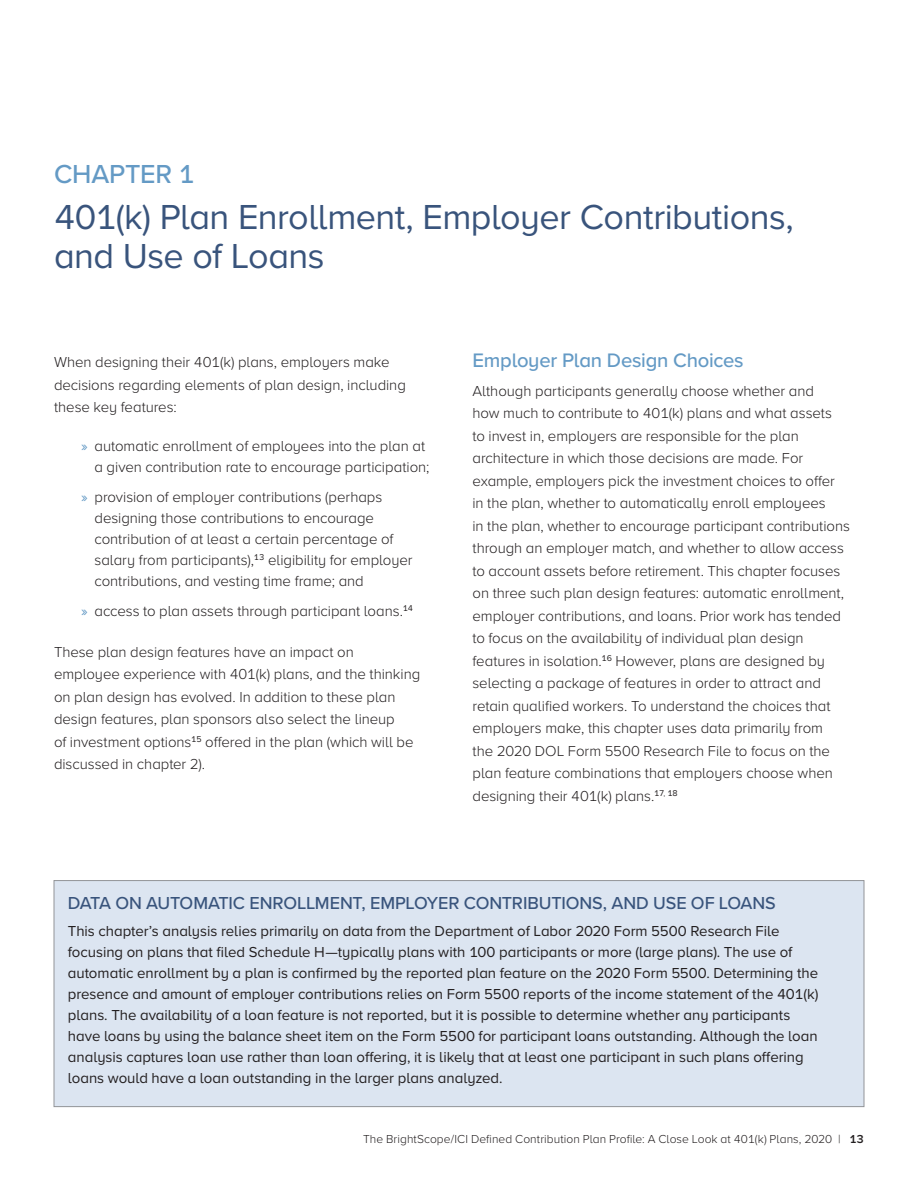
<style>
.page{position:relative;width:918px;height:1188px;background:#fff}
.page>*{position:absolute;margin:0;border:0;box-sizing:border-box;transform-origin:0 0}
.heading_1_two_lines{font:36px/39px "Proxima Nova";letter-spacing:-.015em;color:#39547c}
.heading_1_chapter{font:500 27px "Proxima Nova";letter-spacing:-.005em;color:#649ac5}
.heading_2{font:500 20.25px "Proxima Nova";letter-spacing:-.015em;color:#649ac5}
.Call_out_box_heading{font:500 18px "Proxima Nova";letter-spacing:-.005em;color:#39547c}
.Text{font:300 15px/22.5px "Proxima Nova";letter-spacing:-.005em;color:#231f20}
.Call_out_box_text{font:15px/21px "Proxima Nova";color:#231f20}
.t1{font:300 12px "Proxima Nova";letter-spacing:.005em;color:#231f20}
.s1{font-weight:400;color:#649ac5}
.s2{font-weight:600}
</style>
<div class="page">
<div style="left:54px;top:881px;width:810px;height:226px;background:#dce5f1"></div>
<div style="left:54px;top:880px;width:810px;height:227px;border:1px solid #939598"></div>
<p class="heading_1_chapter" style="left:54px;top:154px;width:142px">CHAPTER 1</p>
<p class="heading_1_two_lines" style="left:54px;top:196px;width:741px">401(k) Plan Enrollment, Employer Contributions, and Use of Loans</p>
<p class="Text" style="left:54px;top:350px;width:353px">When designing their 401(k) plans, employers make decisions regarding elements of plan design, including these key features:</p>
<p class="Text" style="left:81px;top:435px;width:350px;line-height:21px;text-align:right"><span class="s1">»</span> automatic enrollment of employees into the plan at a given contribution rate to encourage participation;</p>
<p class="Text" style="left:94px;top:486px;width:320px;line-height:21px;text-indent:-14px"><span class="s1">»</span> provision of employer contributions (perhaps designing those contributions to encourage contribution of at least a certain percentage of salary from participants),<sup>13</sup> eligibility for employer contributions, and vesting time frame; and</p>
<p class="Text" style="left:81px;top:599px;width:333px"><span class="s1">»</span> access to plan assets through participant loans.<sup>14</sup></p>
<p class="Text" style="left:54px;top:640px;width:368px">These plan design features have an impact on employee experience with 401(k) plans, and the thinking on plan design has evolved. In addition to these plan design features, plan sponsors also select the lineup<br>of investment options<sup>15</sup> offered in the plan (which will be discussed in chapter 2).</p>
<p class="heading_2" style="left:472px;top:345px;width:273px">Employer Plan Design Choices</p>
<p class="Text" style="left:472px;top:379px;width:379px">Although participants generally choose whether and<br>how much to contribute to 401(k) plans and what assets<br>to invest in, employers are responsible for the plan architecture in which those decisions are made. For example, employers pick the investment choices to offer<br>in the plan, whether to automatically enroll employees<br>in the plan, whether to encourage participant contributions through an employer match, and whether to allow access to account assets before retirement. This chapter focuses on three such plan design features: automatic enrollment, employer contributions, and loans. Prior work has tended to focus on the availability of individual plan design features in isolation.<sup>16</sup> However, plans are designed by selecting a package of features in order to attract and retain qualified workers. To understand the choices that employers make, this chapter uses data primarily from<br>the 2020 DOL Form 5500 Research File to focus on the plan feature combinations that employers choose when designing their 401(k) plans.<sup>17</sup><sup>,</sup> <sup>18</sup></p>
<p class="Call_out_box_heading" style="left:68px;top:889px;width:710px">DATA ON AUTOMATIC ENROLLMENT, EMPLOYER CONTRIBUTIONS, AND USE OF LOANS</p>
<p class="Call_out_box_text" style="left:68px;top:920px;width:752px">This chapter’s analysis relies primarily on data from the Department of Labor 2020 Form 5500 Research File focusing on plans that filed Schedule H—typically plans with 100 participants or more (large plans). The use of automatic enrollment by a plan is confirmed by the reported plan feature on the 2020 Form 5500. Determining the presence and amount of employer contributions relies on Form 5500 reports of the income statement of the 401(k) plans. The availability of a loan feature is not reported, but it is possible to determine whether any participants have loans by using the balance sheet item on the Form 5500 for participant loans outstanding. Although the loan analysis captures loan use rather than loan offering, it is likely that at least one participant in such plans offering loans would have a loan outstanding in the larger plans analyzed.</p>
<p class="t1" style="left:363px;top:1131px;width:502px">The BrightScope/ICI Defined Contribution Plan Profile: A Close Look at 401(k) Plans, 2020 | <span class="s2">13</span></p>
</div>
